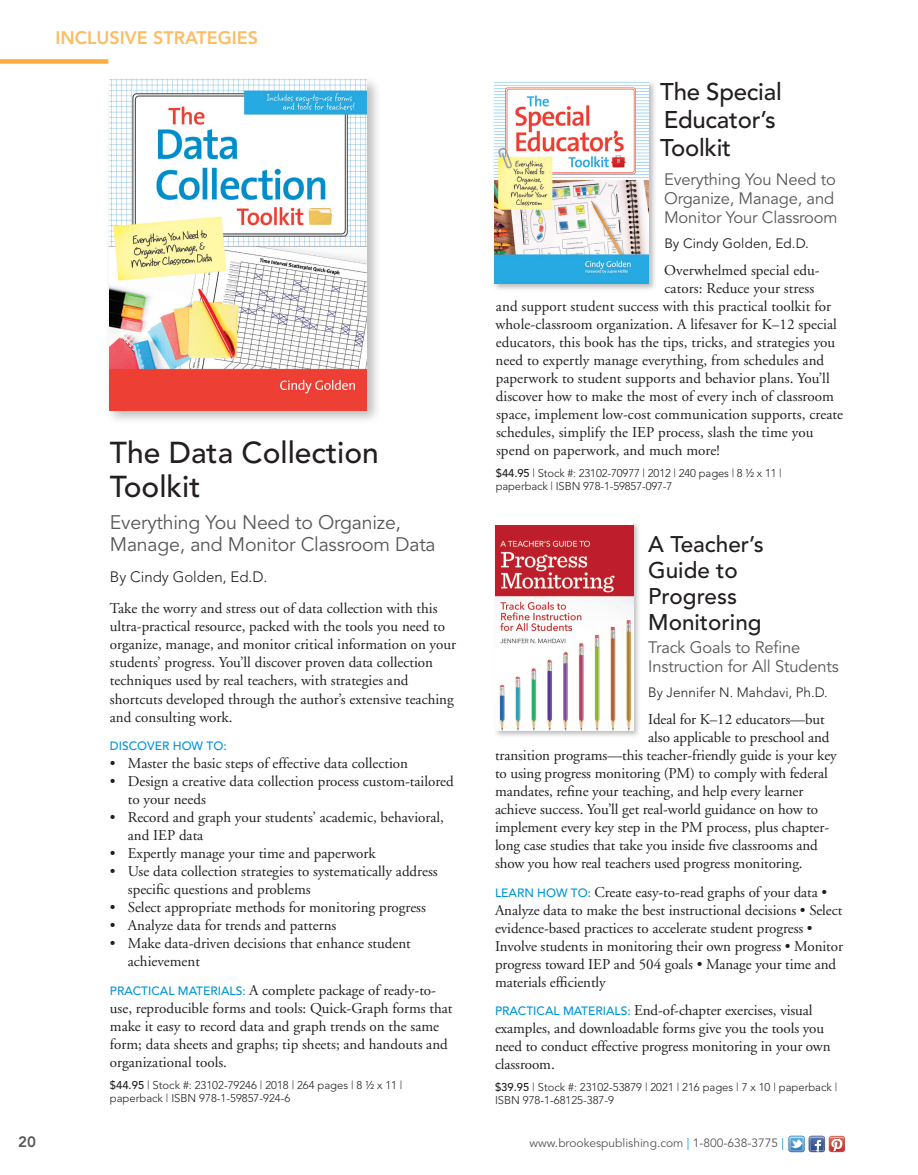
<style>
.page{position:relative;width:918px;height:1175px;background:#fff}
.page>*{position:absolute;margin:0;border:0;box-sizing:border-box;transform-origin:0 0}
.t1{font:500 30px/34.5px "Avenir";color:#231f20}
.t2{font:500 24px/27.6px "Avenir";letter-spacing:-.01em;color:#231f20}
.minititle{font:500 22.5px/25.8px "Avenir";color:#231f20}
.subtitle{font:19.5px/22.5px "Avenir";letter-spacing:-.01em;color:#57585a}
.t3{font:800 18px "Avenir";color:#fcbd65}
.minisubtitle{font:16.5px/19px "Avenir";letter-spacing:-.01em;color:#57585a}
.t4{font:15px/18px "Adobe Garamond";color:#231f20}
.author{font:300 15px "Avenir";color:#231f20}
.t5{font:800 15px "Avenir";color:#57585a}
.miniauthor{font:300 13.5px "Avenir";letter-spacing:.01em;color:#231f20}
.miniauthor-2{font:13.5px "Avenir";letter-spacing:.01em;color:#231f20}
.t6{font:12px "Avenir";color:#57585a}
.copy_heading{font:500 12px "Avenir";color:#0095d9}
.pub_info{font:300 11.25px/12.9px "Avenir";color:#231f20}
.s1{font-family:"Avenir";font-weight:500;font-size:12px;color:#0095d9}
.s2{font-weight:500}
.s3{color:#08a2de}
</style>
<div class="page">
<svg style="left:788px;top:1135px;width:57px;height:17px"></svg>
<div style="left:0;top:59px;width:108px;height:5px;background:#fbae3f"></div>
<div style="left:105px;top:75px;width:277px;height:350px;background:#231f20;opacity:.3"></div>
<img style="left:109px;top:80px;width:258px;height:330px">
<div style="left:492px;top:80px;width:165px;height:212px;background:#231f20;opacity:.3"></div>
<img style="left:494px;top:82px;width:155px;height:202px">
<div style="left:493px;top:520px;width:148px;height:218px;background:#231f20;opacity:.3"></div>
<img style="left:495px;top:525px;width:138px;height:205px">
<p class="t3" style="left:55px;top:27px;width:204px">INCLUSIVE STRATEGIES</p>
<p class="t1" style="left:110px;top:436px;width:271px">The Data Collection<br>Toolkit</p>
<p class="subtitle" style="left:110px;top:511px;width:327px">Everything You Need to Organize,<br>Manage, and Monitor Classroom Data</p>
<p class="author" style="left:110px;top:568px;width:159px">By Cindy Golden, Ed.D.</p>
<p class="t4" style="left:110px;top:600px;width:348px">Take the worry and stress out of data collection with this ultra-practical resource, packed with the tools you need to organize, manage, and monitor critical information on your students’ progress. You’ll discover proven data collection techniques used by real teachers, with strategies and shortcuts developed through the author’s extensive teaching and consulting work.</p>
<p class="copy_heading" style="left:110px;top:739px;width:118px">DISCOVER HOW TO:</p>
<p class="t4" style="left:110px;top:754px;width:300px">• Master the basic steps of effective data collection</p>
<p class="t4" style="left:128px;top:772px;width:327px;text-indent:-18px">• Design a creative data collection process custom-tailored to your needs</p>
<p class="t4" style="left:128px;top:808px;width:318px;text-indent:-18px">• Record and graph your students’ academic, behavioral, and IEP data</p>
<p class="t4" style="left:110px;top:844px;width:267px">• Expertly manage your time and paperwork</p>
<p class="t4" style="left:128px;top:862px;width:311px;text-indent:-18px">• Use data collection strategies to systematically address specific questions and problems</p>
<p class="t4" style="left:110px;top:898px;width:318px">• Select appropriate methods for monitoring progress</p>
<p class="t4" style="left:110px;top:916px;width:228px">• Analyze data for trends and patterns</p>
<p class="t4" style="left:128px;top:934px;width:285px;text-indent:-18px">• Make data-driven decisions that enhance student achievement</p>
<p class="t4" style="left:110px;top:981px;width:344px"><span class="s1">PRACTICAL MATERIALS:</span> A complete package of ready-to&shy;use, reproducible forms and tools: Quick-Graph forms that make it easy to record data and graph trends on the same form; data sheets and graphs; tip sheets; and handouts and organizational tools.</p>
<p class="pub_info" style="left:110px;top:1078px;width:294px"><span class="s2">$44.95</span> | Stock #: 23102-79246 | 2018 | 264 pages | 8 ½ x 11 | paperback | ISBN 978-1-59857-924-6</p>
<p class="t2" style="left:660px;top:79px;width:123px">The Special<br>Educator’s<br>Toolkit</p>
<p class="minisubtitle" style="left:664px;top:170px;width:175px">Everything You Need to<br>Organize, Manage, and<br>Monitor Your Classroom</p>
<p class="miniauthor-2" style="left:664px;top:235px;width:146px">By Cindy Golden, Ed.D.</p>
<p class="t4" style="left:664px;top:261px;width:157px">Overwhelmed special edu-</p>
<p class="t4" style="left:665px;top:279px;width:151px">cators: Reduce your stress</p>
<p class="t4" style="left:496px;top:297px;width:337px">and support student success with this practical toolkit for</p>
<p class="t4" style="left:496px;top:315px;width:343px">whole-classroom organization. A lifesaver for K–12 special</p>
<p class="t4" style="left:496px;top:333px;width:341px">educators, this book has the tips, tricks, and strategies you</p>
<p class="t4" style="left:496px;top:351px;width:330px">need to expertly manage everything, from schedules and</p>
<p class="t4" style="left:496px;top:369px;width:335px">paperwork to student supports and behavior plans. You’ll</p>
<p class="t4" style="left:496px;top:387px;width:340px">discover how to make the most of every inch of classroom</p>
<p class="t4" style="left:496px;top:405px;width:349px">space, implement low-cost communication supports, create</p>
<p class="t4" style="left:496px;top:423px;width:319px">schedules, simplify the IEP process, slash the time you</p>
<p class="t4" style="left:496px;top:441px;width:225px">spend on paperwork, and much more!</p>
<p class="pub_info" style="left:496px;top:466px;width:288px"><span class="s2">$44.95</span> | Stock #: 23102-70977 | 2012 | 240 pages | 8 ½ x 11 | paperback | ISBN 978-1-59857-097-7</p>
<p class="minititle" style="left:648px;top:532px;width:117px">A Teacher’s<br>Guide to<br>Progress<br>Monitoring</p>
<p class="minisubtitle" style="left:648px;top:638px;width:192px">Track Goals to Refine<br>Instruction for All Students</p>
<p class="miniauthor" style="left:648px;top:684px;width:181px">By Jennifer N. Mahdavi, Ph.D.</p>
<p class="t4" style="left:648px;top:710px;width:178px">Ideal for K–12 educators—but</p>
<p class="t4" style="left:648px;top:728px;width:183px">also applicable to preschool and</p>
<p class="t4" style="left:495px;top:746px;width:343px">transition programs—this teacher-friendly guide is your key</p>
<p class="t4" style="left:495px;top:764px;width:334px">to using progress monitoring (PM) to comply with federal</p>
<p class="t4" style="left:495px;top:782px;width:310px">mandates, refine your teaching, and help every learner</p>
<p class="t4" style="left:495px;top:800px;width:325px">achieve success. You’ll get real-world guidance on how to</p>
<p class="t4" style="left:495px;top:818px;width:336px">implement every key step in the PM process, plus chapter-</p>
<p class="t4" style="left:495px;top:836px;width:324px">long case studies that take you inside five classrooms and</p>
<p class="t4" style="left:495px;top:854px;width:309px">show you how real teachers used progress monitoring.</p>
<p class="t4" style="left:495px;top:883px;width:349px"><span class="s1">LEARN HOW TO:</span> Create easy-to-read graphs of your data • Analyze data to make the best instructional decisions • Select evidence-based practices to accelerate student progress • Involve students in monitoring their own progress • Monitor progress toward IEP and 504 goals • Manage your time and materials efficiently</p>
<p class="t4" style="left:495px;top:1001px;width:337px"><span class="s1">PRACTICAL MATERIALS:</span> End-of-chapter exercises, visual examples, and downloadable forms give you the tools you need to conduct effective progress monitoring in your own classroom.</p>
<p class="pub_info" style="left:495px;top:1080px;width:344px"><span class="s2">$39.95</span> | Stock #: 23102-53879 | 2021 | 216 pages | 7 x 10 | paperback |<br>ISBN 978-1-68125-387-9</p>
<p class="t5" style="left:18px;top:1133px;width:19px">20</p>
<p class="t6" style="left:530px;top:1136px;width:256px">www.brookespublishing.com <span class="s3">|</span> 1-800-638-3775 <span class="s3">|</span></p>
</div>
